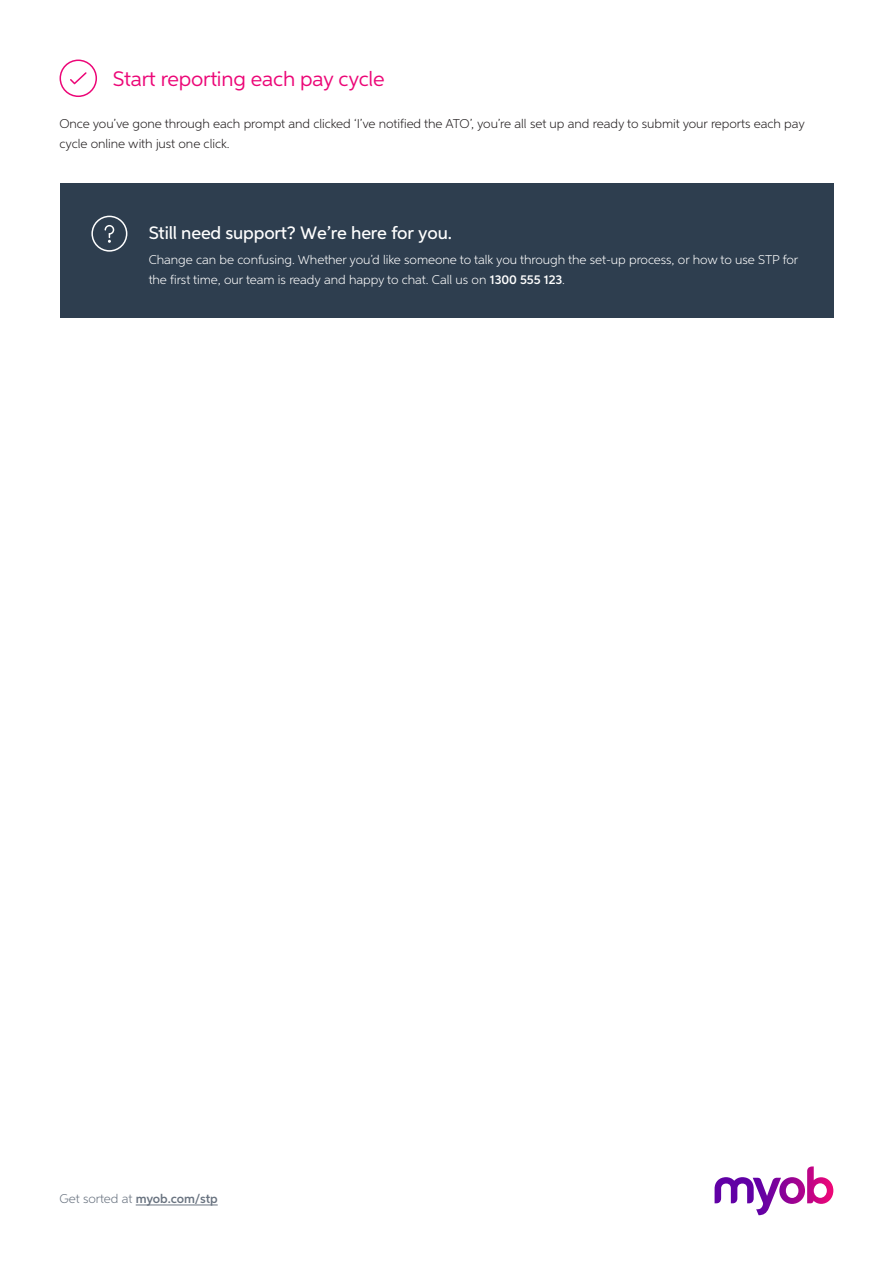
<style>
.page{position:relative;width:893px;height:1263px;background:#fff}
.page>*{position:absolute;margin:0;border:0;box-sizing:border-box;transform-origin:0 0}
.Sub_Heading{font:21px "Neutro MYOB";letter-spacing:-.01em;color:#ec0677}
.Sub_Heading-2{font:500 18px "Neutro MYOB";letter-spacing:-.01em;color:#fff}
.Paragraph{font:300 12.75px/19.5px "Neutro MYOB";letter-spacing:-.005em;color:#fff}
.Paragraph-2{font:300 12.75px/19.5px "Neutro MYOB";letter-spacing:-.005em;color:#231f20}
.t1{font:600 12.75px "Neutro MYOB";letter-spacing:-.005em;color:#697380}
.s1{font-weight:600}
.s2{font-weight:300}
</style>
<div class="page">
<svg style="left:715px;top:1166px;width:118px;height:49px"></svg>
<hr style="left:136px;top:1204px;width:82px;height:1px;background:#697380">
<div style="left:60px;top:184px;width:773px;height:134px;background:#2e3e4f"></div>
<svg style="left:91px;top:216px;width:36px;height:36px"></svg>
<div style="left:60px;top:60px;width:37px;height:37px;border:2px solid #ec0677;border-radius:50%"></div>
<svg style="left:70px;top:72px;width:17px;height:12px"></svg>
<p class="Sub_Heading" style="left:113px;top:66px;width:273px">Start reporting each pay cycle</p>
<p class="Paragraph-2" style="left:60px;top:114px;width:747px">Once you’ve gone through each prompt and clicked ’I‘ ve notified the ATO,’ you r e’ all set up and ready to submit your reports each pay cycle online with just one click.</p>
<p class="Sub_Heading-2" style="left:149px;top:222px;width:305px">Still need support? We r e’ here for you.</p>
<p class="Paragraph" style="left:149px;top:250px;width:651px">Change can be confusing. Whether youd’ like someone to talk you through the set-up process, or how to use STP for the first time, our team is ready and happy to chat. Call us on <span class="s1">1300 555 123</span>.</p>
<p class="t1" style="left:60px;top:1191px;width:160px"><span class="s2">Get sorted at</span> myob.com/stp</p>
</div>
